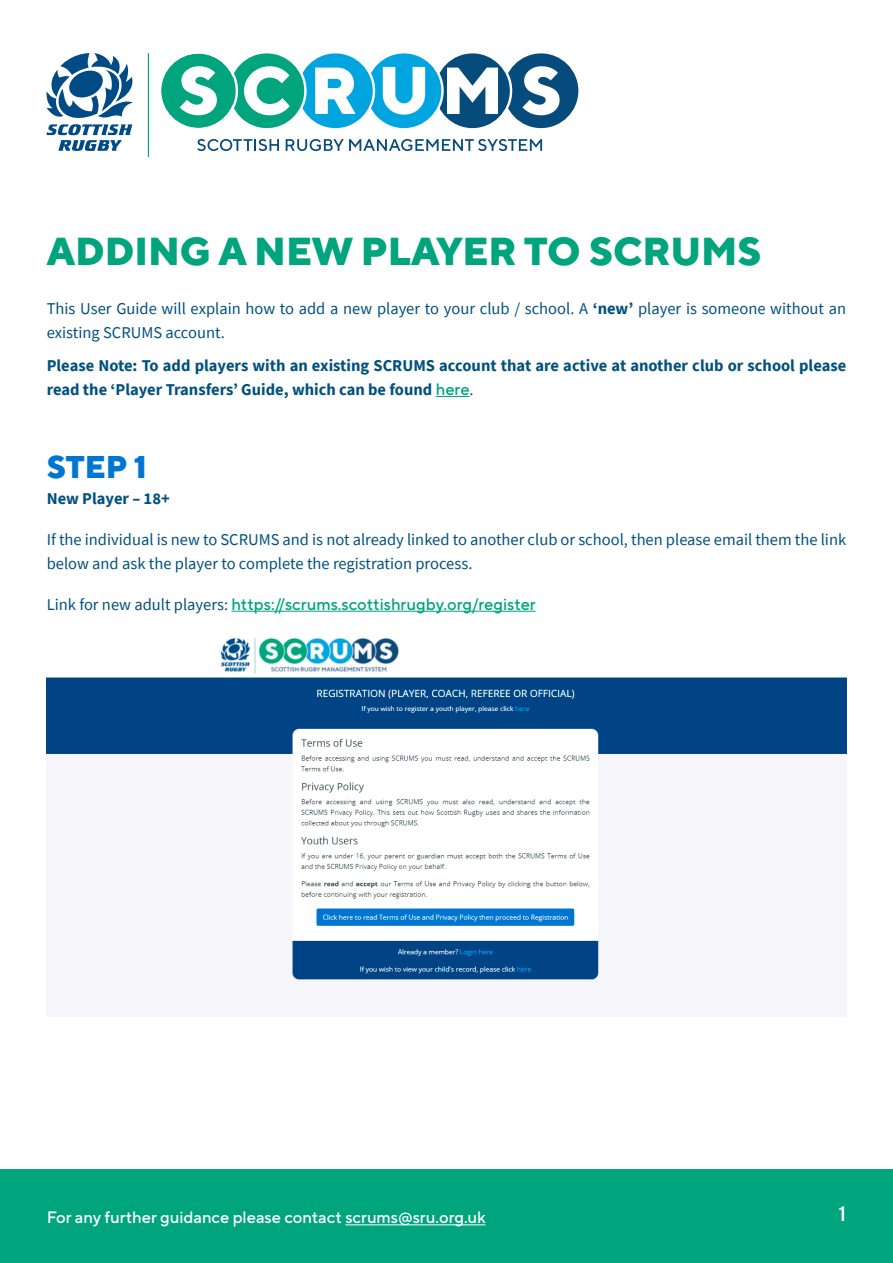
<style>
.page{position:relative;width:893px;height:1263px;background:#fff}
.page>*{position:absolute;margin:0;border:0;box-sizing:border-box;transform-origin:0 0}
.t1{font:800 39px "TT Norms Pro";color:#00a47d}
.t2{font:800 31.5px "TT Norms Pro";color:#0076d3}
.t3{font:500 21px "TT Norms Pro";color:#fff}
.t4{font:16.5px/24px "Source Sans Pro";color:#00517e}
.t5{font:700 16.5px/24px "Source Sans Pro";color:#00517e}
.t6{font:500 16.5px "TT Norms Pro";color:#00a47d}
.t7{font:500 16.5px "TT Norms Pro";color:#fff}
.s1{font-weight:700}
.s2{font-family:"TT Norms Pro";font-weight:500;color:#00a47d}
.s3{font-weight:400}
.s4{font-family:"Source Sans Pro";font-weight:400;color:#00517e}
</style>
<div class="page">
<div style="left:0;top:1169px;width:893px;height:94px;background:#00a47d"></div>
<hr style="left:345px;top:1224px;width:140px;height:1px;background:#fff">
<svg style="left:46px;top:53px;width:87px;height:98px"></svg>
<hr style="left:148px;top:53px;width:1px;height:104px;background:#00a47d">
<div style="left:502px;top:52px;width:78px;height:77px;background:#054b7c;border-radius:50%"></div>
<div style="left:501px;top:51px;width:80px;height:79px;border:2px solid #fff;border-radius:50%"></div>
<svg style="left:522px;top:66px;width:38px;height:49px"></svg>
<svg style="left:434px;top:52px;width:77px;height:77px;background:#1f5d89"></svg>
<div style="left:433px;top:51px;width:79px;height:79px;border:2px solid #fff;border-radius:50%"></div>
<svg style="left:447px;top:68px;width:51px;height:46px"></svg>
<svg style="left:365px;top:52px;width:77px;height:77px;background:#15ace2"></svg>
<div style="left:364px;top:51px;width:80px;height:79px;border:2px solid #fff;border-radius:50%"></div>
<svg style="left:383px;top:67px;width:42px;height:48px"></svg>
<div style="left:297px;top:52px;width:77px;height:77px;background:#00a5e0;border-radius:50%"></div>
<div style="left:296px;top:51px;width:79px;height:79px;border:2px solid #fff;border-radius:50%"></div>
<svg style="left:315px;top:68px;width:41px;height:46px"></svg>
<div style="left:228px;top:52px;width:77px;height:77px;background:#00a47d;border-radius:50%"></div>
<div style="left:227px;top:51px;width:80px;height:79px;border:2px solid #fff;border-radius:50%"></div>
<svg style="left:244px;top:66px;width:46px;height:49px"></svg>
<div style="left:161px;top:54px;width:74px;height:74px;background:#00a47d;border-radius:50%"></div>
<div style="left:159px;top:51px;width:79px;height:79px;border:2px solid #fff;border-radius:50%"></div>
<svg style="left:180px;top:66px;width:37px;height:49px"></svg>
<svg style="left:197px;top:139px;width:82px;height:12px"></svg>
<svg style="left:286px;top:139px;width:256px;height:12px"></svg>
<hr style="left:231px;top:611px;width:305px;height:1px;background:#00a47d">
<img style="left:47px;top:638px;width:799px;height:342px">
<hr style="left:436px;top:396px;width:34px;height:1px;background:#00a47d">
<h1 class="t1" style="left:47px;top:222px;width:716px">ADDING A NEW PLAYER TO SCRUMS</h1>
<p class="t4" style="left:47px;top:297px;width:801px">This User Guide will explain how to add a new player to your club / school. A <span class="s1">‘new’</span> player is someone without an existing SCRUMS account.</p>
<p class="t5" style="left:47px;top:353px;width:801px">Please Note: To add players with an existing SCRUMS account that are active at another club or school please read the ‘Player Transfers’ Guide, which can be found <span class="s2">here</span><span class="s3">.</span></p>
<p class="t2" style="left:47px;top:443px;width:102px">STEP 1</p>
<p class="t5" style="left:47px;top:486px;width:125px">New Player – 18+</p>
<p class="t4" style="left:47px;top:527px;width:801px">If the individual is new to SCRUMS and is not already linked to another club or school, then please email them the link below and ask the player to complete the registration process.</p>
<p class="t6" style="left:47px;top:592px;width:491px"><span class="s4">Link for new adult players:</span> https://scrums.scottishrugby.org/register</p>
<p class="t7" style="left:47px;top:1205px;width:440px">For any further guidance please contact scrums@sru.org.uk</p>
<p class="t3" style="left:838px;top:1198px;width:9px">1</p>
</div>
